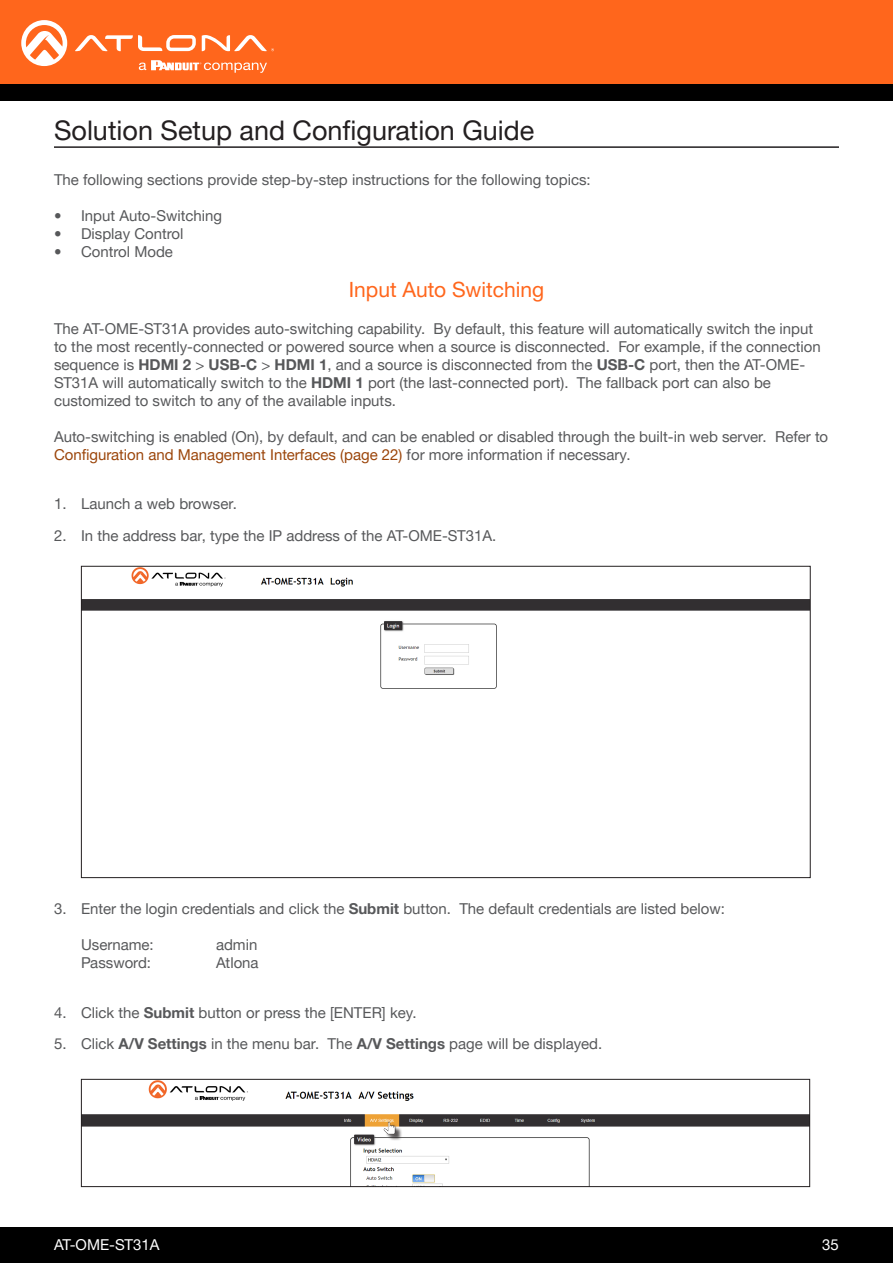
<style>
.page{position:relative;width:893px;height:1263px;background:#fff}
.page>*{position:absolute;margin:0;border:0;box-sizing:border-box;transform-origin:0 0}
.Section_Header{font:27px "Helvetica Neue LTW1 G";color:#231f20}
.Subsection_Header{font:21px "Helvetica Neue LTW1 G";color:#ff661c}
.General_Text{font:15px/18px "Helvetica Neue LTW1 G";color:#57585a}
.t1{font:15px "Helvetica Neue LTW1 G";color:#fff}
.s1{font-weight:700}
.s2{color:#9b450a}
</style>
<div class="page">
<div style="left:0;top:1227px;width:893px;height:36px;background:#000"></div>
<div style="left:0;top:0;width:893px;height:84px;background:#ff661c"></div>
<div style="left:0;top:84px;width:893px;height:16px;background:#000"></div>
<svg style="left:75px;top:35px;width:121px;height:16px"></svg>
<svg style="left:202px;top:35px;width:72px;height:16px"></svg>
<svg style="left:21px;top:20px;width:46px;height:46px"></svg>
<svg style="left:139px;top:60px;width:128px;height:13px"></svg>
<hr style="left:54px;top:146px;width:785px;height:2px;background:#231f20">
<img style="left:83px;top:568px;width:726px;height:121px">
<img style="left:83px;top:1081px;width:725px;height:104px">
<div style="left:81px;top:1079px;width:729px;height:108px;border:1px solid #231f20"></div>
<div style="left:385px;top:1123px;width:18px;height:18px;background:#231f20;opacity:.75"></div>
<svg style="left:384px;top:1122px;width:11px;height:12px"></svg>
<p class="Section_Header" style="left:54px;top:113px;width:482px">Solution Setup and Configuration Guide</p>
<p class="General_Text" style="left:54px;top:171px;width:538px">The following sections provide step-by-step instructions for the following topics:</p>
<p class="General_Text" style="left:54px;top:207px;width:170px">• Input Auto-Switching</p>
<p class="General_Text" style="left:54px;top:225px;width:131px">• Display Control</p>
<p class="General_Text" style="left:54px;top:243px;width:120px">• Control Mode</p>
<p class="Subsection_Header" style="left:349px;top:277px;width:197px">Input Auto Switching</p>
<p class="General_Text" style="left:54px;top:319px;width:768px">The AT-OME-ST31A provides auto-switching capability. By default, this feature will automatically switch the input to the most recently-connected or powered source when a source is disconnected. For example, if the connection sequence is <span class="s1">HDMI 2</span> &gt; <span class="s1">USB-C</span> &gt; <span class="s1">HDMI 1</span>, and a source is disconnected from the <span class="s1">USB-C</span> port, then the AT-OME-ST31A will automatically switch to the <span class="s1">HDMI 1</span> port (the last-connected port). The fallback port can also be customized to switch to any of the available inputs.</p>
<p class="General_Text" style="left:54px;top:427px;width:776px">Auto-switching is enabled (On), by default, and can be enabled or disabled through the built-in web server. Refer to<br><span class="s2">Configuration and Management Interfaces (page 22)</span> for more information if necessary.</p>
<p class="General_Text" style="left:54px;top:495px;width:184px">1. Launch a web browser.</p>
<p class="General_Text" style="left:54px;top:526px;width:444px">2. In the address bar, type the IP address of the AT-OME-ST31A.</p>
<p class="General_Text" style="left:54px;top:900px;width:672px">3. Enter the login credentials and click the <span class="s1">Submit</span> button. The default credentials are listed below:</p>
<p class="General_Text" style="left:81px;top:936px;width:74px">Username:</p>
<p class="General_Text" style="left:216px;top:936px;width:43px">admin</p>
<p class="General_Text" style="left:81px;top:954px;width:72px">Password:</p>
<p class="General_Text" style="left:216px;top:954px;width:44px">Atlona</p>
<p class="General_Text" style="left:54px;top:1003px;width:364px">4. Click the <span class="s1">Submit</span> button or press the [ENTER] key.</p>
<p class="General_Text" style="left:54px;top:1035px;width:550px">5. Click <span class="s1">A/V Settings</span> in the menu bar. The <span class="s1">A/V Settings</span> page will be displayed.</p>
<p class="t1" style="left:54px;top:1235px;width:107px">AT-OME-ST31A</p>
<p class="t1" style="left:822px;top:1235px;width:18px">35</p>
</div>
